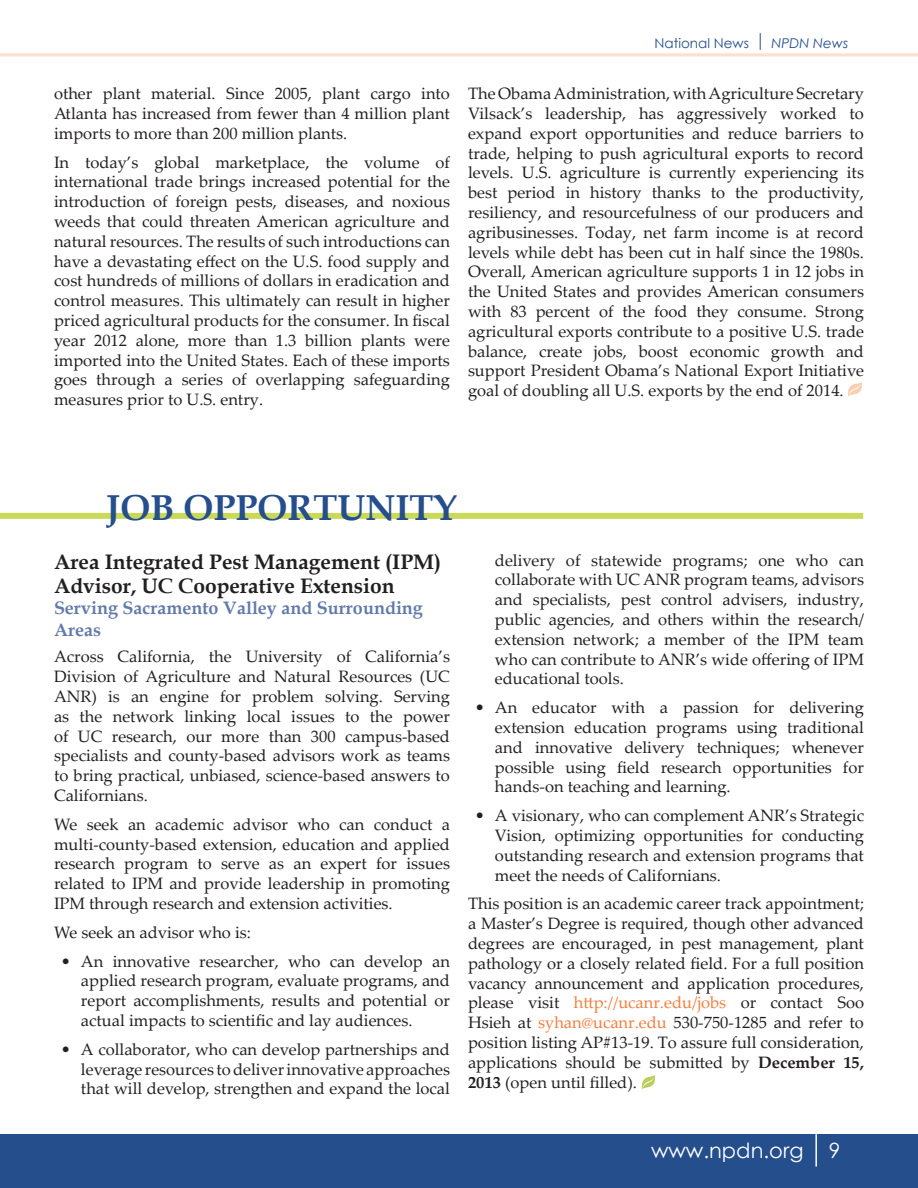
<style>
.page{position:relative;width:918px;height:1188px;background:#fff}
.page>*{position:absolute;margin:0;border:0;box-sizing:border-box;transform-origin:0 0}
.t1{font:700 36px "Book Antiqua";color:#254e8d}
.t2{font:700 21px/24px "Book Antiqua";color:#231f20}
.t3{font:21px "Century Gothic";color:#fff}
.t4{font:700 18px/21.6px "Book Antiqua";color:#627aa9}
.t5{font:16.5px/19.8px "Palatino Linotype";color:#231f20;text-align:justify}
.t6{font:13.5px "Century Gothic";color:#254e8d}
.t7{font:italic 13.5px "Century Gothic";color:#254e8d}
.s1{color:#f27e3d}
.s2{font-weight:700}
.s3{color:#fafafa}
</style>
<div class="page">
<div style="left:0;top:1134px;width:918px;height:54px;background:#254e8d"></div>
<hr style="left:815px;top:1134px;width:2px;height:33px;background:#fff">
<div style="left:0;top:513px;width:863px;height:6px;background:#cad95a"></div>
<img style="left:642px;top:1075px;width:13px;height:15px">
<img style="left:848px;top:382px;width:14px;height:14px">
<hr style="left:0;top:53px;width:918px;height:3px;background:#fcdfce">
<svg style="left:760px;top:33px;width:1px;height:17px"></svg>
<p class="t5" style="left:54px;top:83px;width:397px">other plant material. Since 2005, plant cargo into Atlanta has increased from fewer than 4 million plant imports to more than 200 million plants.</p>
<p class="t5" style="left:54px;top:151px;width:398px">In today’s global marketplace, the volume of international trade brings increased potential for the introduction of foreign pests, diseases, and noxious weeds that could threaten American agriculture and natural resources. The results of such introductions can have a devastating effect on the U.S. food supply and cost hundreds of millions of dollars in eradication and control measures. This ultimately can result in higher priced agricultural products for the consumer. In fiscal year 2012 alone, more than 1.3 billion plants were imported into the United States. Each of these imports goes through a series of overlapping safeguarding measures prior to U.S. entry.</p>
<p class="t6" style="left:655px;top:34px;width:96px">National News</p>
<p class="t7" style="left:771px;top:34px;width:78px">NPDN News</p>
<p class="t5" style="left:468px;top:83px;width:398px">The Obama Administration, with Agriculture Secretary Vilsack’s leadership, has aggressively worked to expand export opportunities and reduce barriers to trade, helping to push agricultural exports to record levels. U.S. agriculture is currently experiencing its best period in history thanks to the productivity, resiliency, and resourcefulness of our producers and agribusinesses. Today, net farm income is at record levels while debt has been cut in half since the 1980s.<br>Overall, American agriculture supports 1 in 12 jobs in the United States and provides American consumers with 83 percent of the food they consume. Strong agricultural exports contribute to a positive U.S. trade balance, create jobs, boost economic growth and support President Obama’s National Export Initiative goal of doubling all U.S. exports by the end of 2014.</p>
<h1 class="t1" style="left:106px;top:483px;width:352px">JOB OPPORTUNITY</h1>
<p class="t2" style="left:54px;top:550px;width:389px">Area Integrated Pest Management (IPM)<br>Advisor, UC Cooperative Extension</p>
<p class="t4" style="left:54px;top:597px;width:371px">Serving Sacramento Valley and Surrounding<br>Areas</p>
<p class="t5" style="left:54px;top:646px;width:398px">Across California, the University of California’s Division of Agriculture and Natural Resources (UC ANR) is an engine for problem solving. Serving as the network linking local issues to the power of UC research, our more than 300 campus-based specialists and county-based advisors work as teams to bring practical, unbiased, science-based answers to Californians.</p>
<p class="t5" style="left:54px;top:814px;width:398px">We seek an academic advisor who can conduct a multi-county-based extension, education and applied research program to serve as an expert for issues related to IPM and provide leadership in promoting IPM through research and extension activities.</p>
<p class="t5" style="left:54px;top:922px;width:199px">We seek an advisor who is:</p>
<p class="t5" style="left:81px;top:951px;width:371px;text-indent:-20px">• An innovative researcher, who can develop an applied research program, evaluate programs, and report accomplishments, results and potential or actual impacts to scientific and lay audiences.</p>
<p class="t5" style="left:81px;top:1039px;width:371px;text-indent:-20px">• A collaborator, who can develop partnerships and leverage resources to deliver innovative approaches that will develop, strengthen and expand the local</p>
<p class="t5" style="left:495px;top:549px;width:371px">delivery of statewide programs; one who can collaborate with UC ANR program teams, advisors and specialists, pest control advisers, industry, public agencies, and others within the research/ extension network; a member of the IPM team who can contribute to ANR’s wide offering of IPM educational tools.</p>
<p class="t5" style="left:495px;top:697px;width:371px;text-indent:-20px">• An educator with a passion for delivering extension education programs using traditional and innovative delivery techniques; whenever possible using field research opportunities for hands-on teaching and learning.</p>
<p class="t5" style="left:495px;top:805px;width:371px;text-indent:-20px">• A visionary, who can complement ANR’s Strategic Vision, optimizing opportunities for conducting outstanding research and extension programs that meet the needs of Californians.</p>
<p class="t5" style="left:468px;top:893px;width:398px">This position is an academic career track appointment; a Master’s Degree is required, though other advanced degrees are encouraged, in pest management, plant pathology or a closely related field. For a full position vacancy announcement and application procedures, please visit <span class="s1">http://ucanr.edu/jobs</span> or contact Soo Hsieh at <span class="s1">syhan@ucanr.edu</span> 530-750-1285 and refer to position listing AP#13-19. To assure full consideration, applications should be submitted by <span class="s2">December 15, 2013</span> (open until filled).</p>
<p class="t3" style="left:651px;top:1136px;width:191px">www.npdn.org <span class="s3">9</span></p>
</div>
